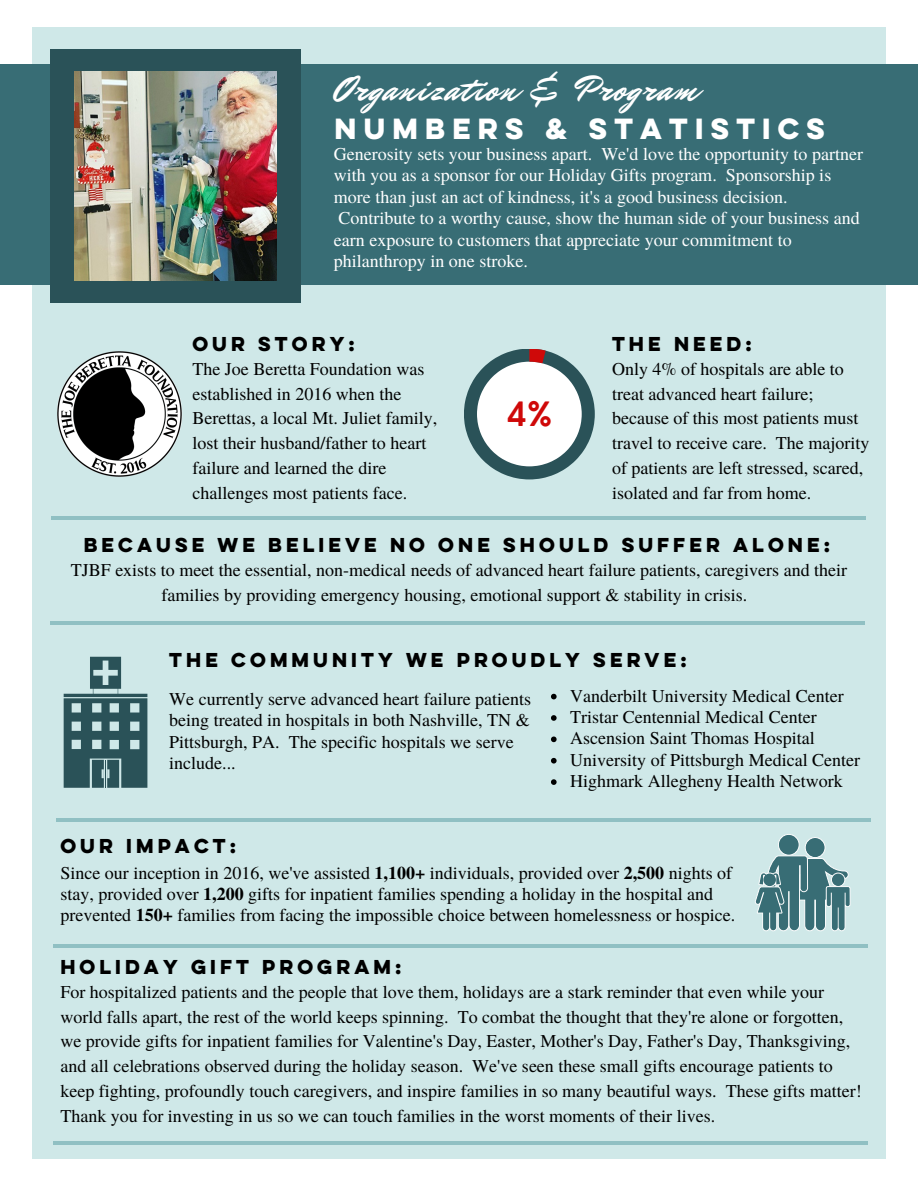
<style>
.page{position:relative;width:918px;height:1188px;background:#fff}
.page>*{position:absolute;margin:0;border:0;box-sizing:border-box;transform-origin:0 0}
.t1{font:36px "Mr Dafoe";letter-spacing:.05em;color:#fff}
.t2{font:600 32.7px "Nourd";color:#cf0909}
.t3{font:700 26.1px "Lulo Clean W01 One";letter-spacing:.05em;color:#fff}
.t4{font:18px/24.8px "Te X Gyre Termes";color:#000}
.t5{font:18px/21.3px "Te X Gyre Termes";color:#fff}
.t6{font:700 18px "Lulo Clean W01 One";color:#000}
.s1{font-weight:700}
</style>
<div class="page">
<div style="left:32px;top:27px;width:854px;height:1131px;background:#cfe8e8"></div>
<div style="left:0;top:64px;width:918px;height:221px;background:#386d75"></div>
<div style="left:51px;top:50px;width:249px;height:253px;background:#2a5258"></div>
<hr style="left:52px;top:517px;width:814px;height:3px;background:#90c0c3">
<hr style="left:51px;top:621px;width:814px;height:4px;background:#90c0c3">
<svg style="left:464px;top:349px;width:131px;height:130px"></svg>
<svg style="left:551px;top:694px;width:6px;height:5px"></svg>
<svg style="left:551px;top:715px;width:6px;height:6px"></svg>
<svg style="left:551px;top:737px;width:6px;height:5px"></svg>
<svg style="left:551px;top:758px;width:6px;height:6px"></svg>
<svg style="left:551px;top:779px;width:6px;height:6px"></svg>
<svg style="left:64px;top:657px;width:83px;height:131px"></svg>
<svg style="left:755px;top:834px;width:96px;height:97px"></svg>
<hr style="left:56px;top:818px;width:815px;height:4px;background:#90c0c3">
<img style="left:57px;top:351px;width:125px;height:126px">
<hr style="left:53px;top:1141px;width:815px;height:3px;background:#90c0c3">
<img style="left:74px;top:71px;width:203px;height:210px">
<hr style="left:53px;top:944px;width:815px;height:4px;background:#90c0c3">
<h1 class="t1" style="left:334px;top:65px;width:365px">Organization &amp; Program</h1>
<h3 class="t3" style="left:335px;top:108px;width:498px">NUMBERS &amp; STATISTICS</h3>
<p class="t5" style="left:334px;top:142px;width:531px">Generosity sets your business apart. We'd love the opportunity to partner with you as a sponsor for our Holiday Gifts program. Sponsorship is more than just an act of kindness, it's a good business decision.<br>Contribute to a worthy cause, show the human side of your business and earn exposure to customers that appreciate your commitment to philanthropy in one stroke.</p>
<p class="t6" style="left:192px;top:330px;width:168px">OUR STORY:</p>
<p class="t4" style="left:192px;top:355px;width:246px">The Joe Beretta Foundation was established in 2016 when the<br>Berettas, a local Mt. Juliet family, lost their husband/father to heart failure and learned the dire challenges most patients face.</p>
<h2 class="t2" style="left:506px;top:394px;width:47px">4%</h2>
<p class="t6" style="left:612px;top:330px;width:145px">THE NEED:</p>
<p class="t4" style="left:612px;top:355px;width:259px">Only 4% of hospitals are able to treat advanced heart failure; because of this most patients must travel to receive care. The majority of patients are left stressed, scared, isolated and far from home.</p>
<p class="t6" style="left:84px;top:531px;width:752px">BECAUSE WE BELIEVE NO ONE SHOULD SUFFER ALONE:</p>
<p class="t4" style="left:71px;top:557px;width:778px;text-align:center">TJBF exists to meet the essential, non-medical needs of advanced heart failure patients, caregivers and their families by providing emergency housing, emotional support &amp; stability in crisis.</p>
<p class="t6" style="left:169px;top:645px;width:523px">THE COMMUNITY WE PROUDLY SERVE:</p>
<p class="t4" style="left:169px;top:687px;width:363px;line-height:21.3px">We currently serve advanced heart failure patients being treated in hospitals in both Nashville, TN &amp; Pittsburgh, PA. The specific hospitals we serve include...</p>
<p class="t4" style="left:570px;top:684px;width:291px;line-height:21.3px">Vanderbilt University Medical Center Tristar Centennial Medical Center Ascension Saint Thomas Hospital University of Pittsburgh Medical Center Highmark Allegheny Health Network</p>
<p class="t6" style="left:60px;top:831px;width:181px">OUR IMPACT:</p>
<p class="t4" style="left:60px;top:861px;width:677px;line-height:21.3px">Since our inception in 2016, we've assisted <span class="s1">1,100+</span> individuals, provided over <span class="s1">2,500</span> nights of stay, provided over <span class="s1">1,200</span> gifts for inpatient families spending a holiday in the hospital and prevented <span class="s1">150+</span> families from facing the impossible choice between homelessness or hospice.</p>
<p class="t6" style="left:60px;top:953px;width:347px">HOLIDAY GIFT PROGRAM:</p>
<p class="t4" style="left:60px;top:978px;width:803px">For hospitalized patients and the people that love them, holidays are a stark reminder that even while your world falls apart, the rest of the world keeps spinning. To combat the thought that they're alone or forgotten, we provide gifts for inpatient families for Valentine's Day, Easter, Mother's Day, Father's Day, Thanksgiving, and all celebrations observed during the holiday season. We've seen these small gifts encourage patients to keep fighting, profoundly touch caregivers, and inspire families in so many beautiful ways. These gifts matter!<br>Thank you for investing in us so we can touch families in the worst moments of their lives.</p>
</div>
